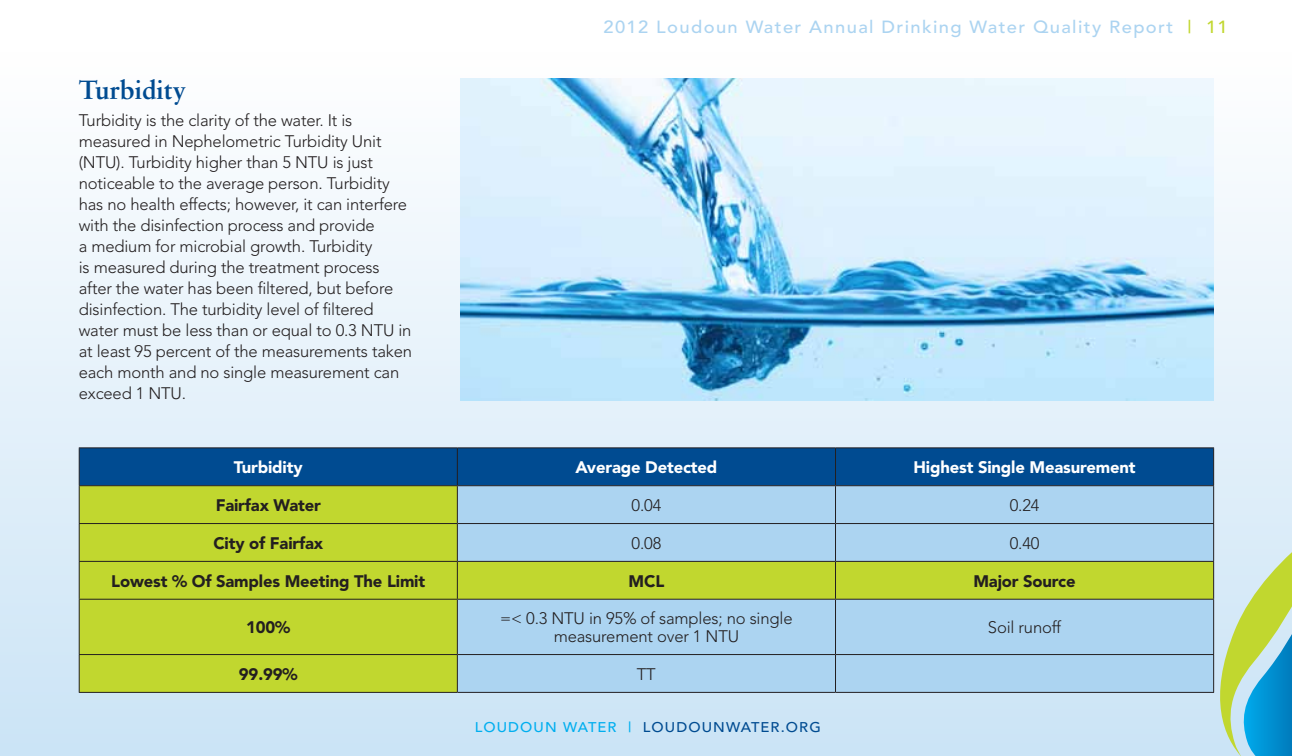
<style>
.page{position:relative;width:1292px;height:756px;background:#fff}
.page>*{position:absolute;margin:0;border:0;box-sizing:border-box;transform-origin:0 0}
.t1{font:700 26.25px "Sabon";color:#004b91}
.t2{font:500 17.5px "Avenir";letter-spacing:.075em;color:#acd4f1;scale:1.05 1}
.t3{font:300 16.62px/21px "Avenir";letter-spacing:-.01em;color:#231f20}
.t4{font:900 16.62px "Avenir";letter-spacing:-.01em;color:#231f20}
.t5{font:900 16.62px "Avenir";letter-spacing:-.01em;color:#fff}
.t6{font:500 14px "Avenir";letter-spacing:.17em;color:#004b91;scale:1.05 1}
.s1{color:#c1d72f}
.s2{color:#00aeef}
</style>
<div class="page">
<div style="left:0;top:52px;width:1292px;height:704px;background:linear-gradient(to bottom,#feffff,#cae2f4)"></div>
<svg style="left:1206px;top:490px;width:86px;height:266px;background:#a8d4c3"></svg>
<div style="left:80px;top:448px;width:1133px;height:37px;background:#004b91"></div>
<div style="left:80px;top:486px;width:377px;height:206px;background:#c1d72f"></div>
<svg style="left:458px;top:486px;width:755px;height:206px;background:#afd3cc"></svg>
<hr style="left:79px;top:447px;width:378px;height:1px;background:#231f20">
<hr style="left:79px;top:448px;width:1px;height:37px;background:#231f20">
<hr style="left:457px;top:447px;width:378px;height:1px;background:#231f20">
<hr style="left:457px;top:448px;width:1px;height:37px;background:#231f20">
<hr style="left:835px;top:447px;width:379px;height:1px;background:#231f20">
<hr style="left:835px;top:448px;width:1px;height:37px;background:#231f20">
<hr style="left:1213px;top:448px;width:1px;height:37px;background:#231f20">
<hr style="left:79px;top:485px;width:378px;height:1px;background:#231f20">
<hr style="left:79px;top:486px;width:1px;height:37px;background:#231f20">
<hr style="left:457px;top:485px;width:378px;height:1px;background:#231f20">
<hr style="left:457px;top:486px;width:1px;height:37px;background:#231f20">
<hr style="left:835px;top:485px;width:379px;height:1px;background:#231f20">
<hr style="left:835px;top:486px;width:1px;height:37px;background:#231f20">
<hr style="left:1213px;top:486px;width:1px;height:37px;background:#231f20">
<hr style="left:79px;top:523px;width:378px;height:1px;background:#231f20">
<hr style="left:79px;top:524px;width:1px;height:37px;background:#231f20">
<hr style="left:457px;top:523px;width:378px;height:1px;background:#231f20">
<hr style="left:457px;top:524px;width:1px;height:37px;background:#231f20">
<hr style="left:835px;top:523px;width:379px;height:1px;background:#231f20">
<hr style="left:835px;top:524px;width:1px;height:37px;background:#231f20">
<hr style="left:1213px;top:524px;width:1px;height:37px;background:#231f20">
<hr style="left:79px;top:561px;width:378px;height:1px;background:#231f20">
<hr style="left:79px;top:562px;width:1px;height:37px;background:#231f20">
<hr style="left:457px;top:561px;width:378px;height:1px;background:#231f20">
<hr style="left:457px;top:562px;width:1px;height:37px;background:#231f20">
<hr style="left:835px;top:561px;width:379px;height:1px;background:#231f20">
<hr style="left:835px;top:562px;width:1px;height:37px;background:#231f20">
<hr style="left:1213px;top:562px;width:1px;height:37px;background:#231f20">
<hr style="left:79px;top:599px;width:378px;height:1px;background:#231f20">
<hr style="left:79px;top:600px;width:1px;height:54px;background:#231f20">
<hr style="left:457px;top:599px;width:378px;height:1px;background:#231f20">
<hr style="left:457px;top:600px;width:1px;height:54px;background:#231f20">
<hr style="left:835px;top:599px;width:379px;height:1px;background:#231f20">
<hr style="left:835px;top:600px;width:1px;height:54px;background:#231f20">
<hr style="left:1213px;top:600px;width:1px;height:54px;background:#231f20">
<hr style="left:79px;top:654px;width:378px;height:1px;background:#231f20">
<hr style="left:79px;top:655px;width:1px;height:37px;background:#231f20">
<hr style="left:457px;top:654px;width:378px;height:1px;background:#231f20">
<hr style="left:457px;top:655px;width:1px;height:37px;background:#231f20">
<hr style="left:835px;top:654px;width:379px;height:1px;background:#231f20">
<hr style="left:835px;top:655px;width:1px;height:37px;background:#231f20">
<hr style="left:1213px;top:655px;width:1px;height:37px;background:#231f20">
<hr style="left:79px;top:692px;width:378px;height:1px;background:#231f20">
<hr style="left:457px;top:692px;width:378px;height:1px;background:#231f20">
<hr style="left:835px;top:692px;width:379px;height:1px;background:#231f20">
<img style="left:460px;top:78px;width:753px;height:322px">
<h1 class="t1" style="left:79px;top:74px;width:108px">Turbidity</h1>
<p class="t3" style="left:79px;top:110px;width:335px">Turbidity is the clarity of the water. It is measured in Nephelometric Turbidity Unit (NTU). Turbidity higher than 5 NTU is just noticeable to the average person. Turbidity has no health effects; however, it can interfere with the disinfection process and provide<br>a medium for microbial growth. Turbidity<br>is measured during the treatment process after the water has been filtered, but before disinfection. The turbidity level of filtered water must be less than or equal to 0.3 NTU in at least 95 percent of the measurements taken each month and no single measurement can exceed 1 NTU.</p>
<p class="t2" style="left:603px;top:17px;width:596px">2012 Loudoun Water Annual Drinking Water Quality Report <span class="s1">| 11</span></p>
<p class="t5" style="left:234px;top:457px;width:70px">Turbidity</p>
<p class="t5" style="left:575px;top:457px;width:143px">Average Detected</p>
<p class="t5" style="left:913px;top:457px;width:224px">Highest Single Measurement</p>
<p class="t4" style="left:216px;top:495px;width:107px">Fairfax Water</p>
<p class="t3" style="left:631px;top:495px;width:31px">0.04</p>
<p class="t3" style="left:1009px;top:495px;width:31px">0.24</p>
<p class="t4" style="left:213px;top:533px;width:111px">City of Fairfax</p>
<p class="t3" style="left:631px;top:533px;width:31px">0.08</p>
<p class="t3" style="left:1009px;top:533px;width:31px">0.40</p>
<p class="t4" style="left:111px;top:571px;width:315px">Lowest % Of Samples Meeting The Limit</p>
<p class="t4" style="left:628px;top:571px;width:37px">MCL</p>
<p class="t4" style="left:973px;top:571px;width:104px">Major Source</p>
<p class="t4" style="left:246px;top:617px;width:46px">100%</p>
<p class="t3" style="left:500px;top:610px;width:294px;line-height:17.5px;text-align:center">=&lt; 0.3 NTU in 95% of samples; no single measurement over 1 NTU</p>
<p class="t3" style="left:988px;top:617px;width:75px">Soil runoff</p>
<p class="t4" style="left:239px;top:664px;width:60px">99.99%</p>
<p class="t3" style="left:637px;top:664px;width:20px">TT</p>
<p class="t6" style="left:475px;top:719px;width:331px"><span class="s2">Loudoun Water |</span> loudounwater.org</p>
</div>
